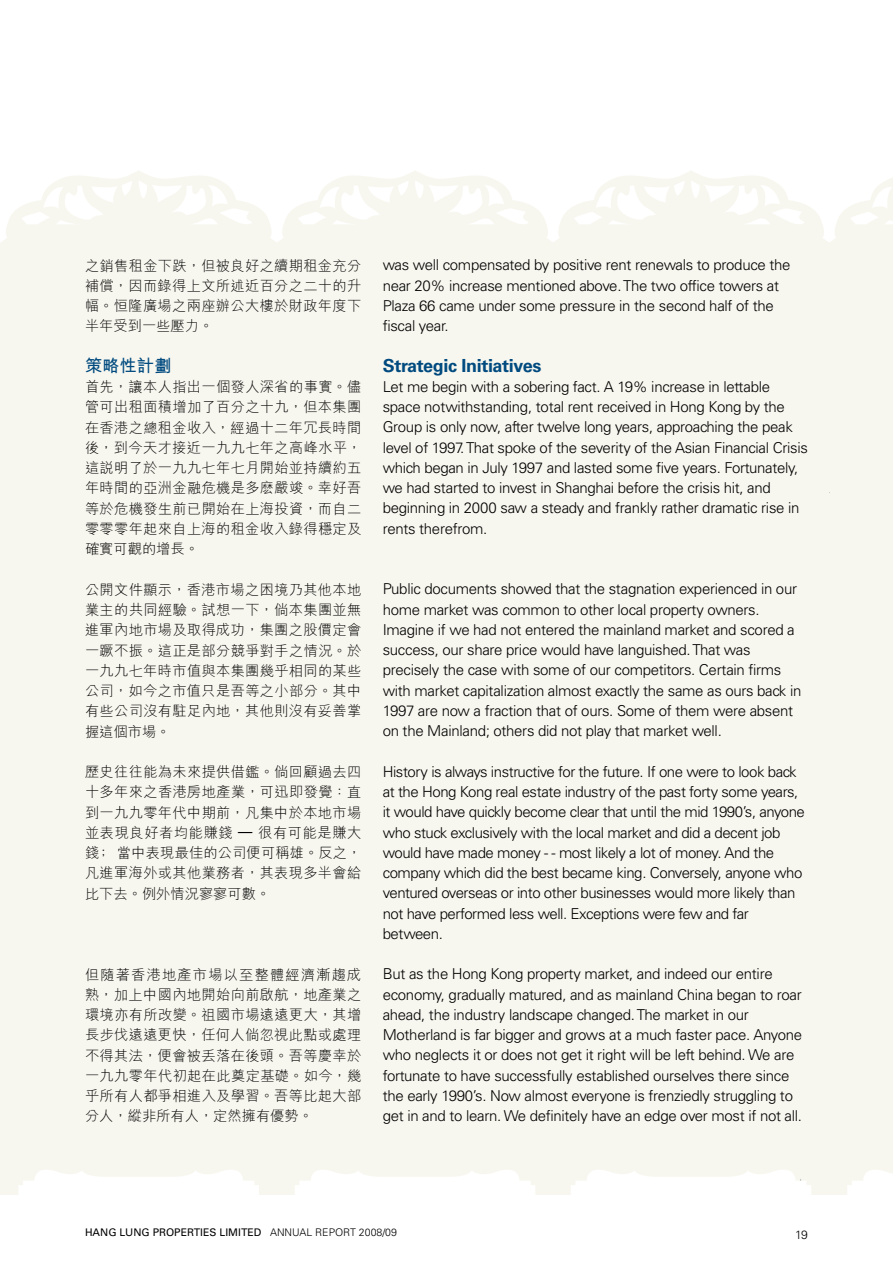
<style>
.page{position:relative;width:893px;height:1263px;background:#fff}
.page>*{position:absolute;margin:0;border:0;box-sizing:border-box;transform-origin:0 0}
.t1{font:700 18px "Univers LT Std";letter-spacing:-.02em;color:#004a7f}
.t2{font:700 17.25px "M Hei HK";color:#004a7f}
.t3{font:300 15px/20.2px "Univers LT Std";letter-spacing:-.02em;color:#000}
.t4{font:300 14.25px/20.2px "M Hei HK";letter-spacing:.025em;color:#000;text-align:justify}
.t5{font:300 12px "Univers LT Std";color:#000}
.t6{font:10.5px "Univers LT Std";color:#000}
.t7{font:300 10.5px "Univers LT Std";color:#000}
</style>
<div class="page">
<div style="left:0;top:171px;width:829px;height:1024px;background:#f8f7ef"></div>
<svg style="left:617px;top:1176px;width:7px;height:6px"></svg>
<svg style="left:668px;top:1175px;width:18px;height:7px"></svg>
<svg style="left:577px;top:1188px;width:8px;height:7px"></svg>
<svg style="left:789px;top:1179px;width:40px;height:16px"></svg>
<svg style="left:709px;top:1176px;width:51px;height:19px"></svg>
<svg style="left:798px;top:171px;width:31px;height:58px"></svg>
<div style="left:829px;top:178px;width:64px;height:1017px;background:#f8f7ef"></div>
<svg style="left:829px;top:554px;width:1px;height:96px"></svg>
<p class="t4" style="left:85px;top:255px;width:278px">之銷售租金下跌，但被良好之續期租金充分補償，因而錄得上文所述近百分之二十的升幅。恒隆廣場之兩座辦公大樓於財政年度下半年受到一些壓力。</p>
<p class="t2" style="left:85px;top:353px;width:88px">策略性計劃</p>
<p class="t4" style="left:85px;top:377px;width:278px">首先，讓本人指出一個發人深省的事實。儘管可出租面積增加了百分之十九，但本集團在香港之總租金收入，經過十二年冗長時間後，到今天才接近一九九七年之高峰水平，這說明了於一九九七年七月開始並持續約五年時間的亞洲金融危機是多麽嚴竣。幸好吾等於危機發生前已開始在上海投資，而自二零零零年起來自上海的租金收入錄得穩定及確實可觀的增長。</p>
<p class="t4" style="left:85px;top:579px;width:278px">公開文件顯示，香港市場之困境乃其他本地業主的共同經驗。試想一下，倘本集團並無進軍內地市場及取得成功，集團之股價定會一蹶不振。這正是部分競爭對手之情況。於一九九七年時市值與本集團幾乎相同的某些公司，如今之市值只是吾等之小部分。其中有些公司沒有駐足內地，其他則沒有妥善掌握這個市場。</p>
<p class="t4" style="left:85px;top:761px;width:278px">歷史往往能為未來提供借鑑。倘回顧過去四十多年來之香港房地產業，可迅即發覺：直到一九九零年代中期前，凡集中於本地市場並表現良好者均能賺錢 – 很有可能是賺大錢﹔當中表現最佳的公司便可稱雄。反之，凡進軍海外或其他業務者，其表現多半會給比下去。例外情況寥寥可數。</p>
<p class="t4" style="left:85px;top:964px;width:278px">但隨著香港地產市場以至整體經濟漸趨成熟，加上中國內地開始向前啟航，地產業之環境亦有所改變。祖國市場遠遠更大，其增長步伐遠遠更快，任何人倘忽視此點或處理不得其法，便會被丟落在後頭。吾等慶幸於一九九零年代初起在此奠定基礎。如今，幾乎所有人都爭相進入及學習。吾等比起大部分人，縱非所有人，定然擁有優勢。</p>
<p class="t3" style="left:383px;top:255px;width:409px">was well compensated by positive rent renewals to produce the near 20% increase mentioned above. The two office towers at Plaza 66 came under some pressure in the second half of the fiscal year.</p>
<p class="t1" style="left:383px;top:355px;width:160px">Strategic Initiatives</p>
<p class="t3" style="left:383px;top:376px;width:427px">Let me begin with a sobering fact. A 19% increase in lettable space notwithstanding, total rent received in Hong Kong by the Group is only now, after twelve long years, approaching the peak level of 1997. That spoke of the severity of the Asian Financial Crisis which began in July 1997 and lasted some five years. Fortunately, we had started to invest in Shanghai before the crisis hit, and beginning in 2000 saw a steady and frankly rather dramatic rise in rents therefrom.</p>
<p class="t3" style="left:383px;top:579px;width:420px">Public documents showed that the stagnation experienced in our home market was common to other local property owners.<br>Imagine if we had not entered the mainland market and scored a success, our share price would have languished. That was precisely the case with some of our competitors. Certain firms with market capitalization almost exactly the same as ours back in 1997 are now a fraction that of ours. Some of them were absent on the Mainland; others did not play that market well.</p>
<p class="t3" style="left:383px;top:761px;width:424px">History is always instructive for the future. If one were to look back at the Hong Kong real estate industry of the past forty some years, it would have quickly become clear that until the mid 1990’s, anyone who stuck exclusively with the local market and did a decent job would have made money - - most likely a lot of money. And the company which did the best became king. Conversely, anyone who ventured overseas or into other businesses would more likely than not have performed less well. Exceptions were few and far between.</p>
<p class="t3" style="left:383px;top:964px;width:421px">But as the Hong Kong property market, and indeed our entire economy, gradually matured, and as mainland China began to roar ahead, the industry landscape changed. The market in our Motherland is far bigger and grows at a much faster pace. Anyone who neglects it or does not get it right will be left behind. We are fortunate to have successfully established ourselves there since the early 1990’s. Now almost everyone is frenziedly struggling to get in and to learn. We definitely have an edge over most if not all.</p>
<p class="t6" style="left:85px;top:1226px;width:178px">HANG LUNG PROPERTIES LIMITED</p>
<p class="t7" style="left:270px;top:1226px;width:128px">ANNUAL REPORT 2008/09</p>
<p class="t5" style="left:795px;top:1227px;width:14px">19</p>
</div>
